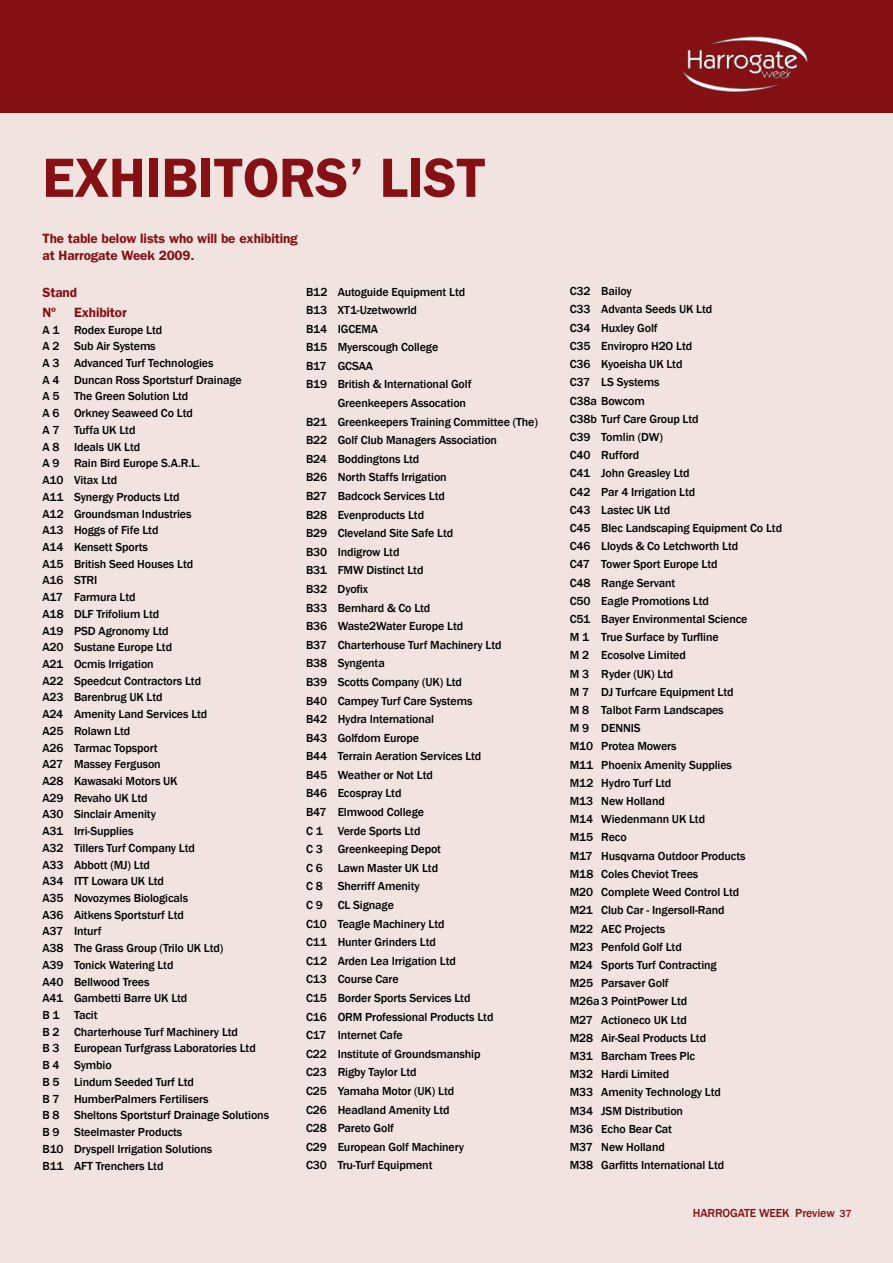
<style>
.page{position:relative;width:893px;height:1263px;background:#fff}
.page>*{position:absolute;margin:0;border:0;box-sizing:border-box;transform-origin:0 0}
.t1{font:600 55.5px "Franklin Gothic";letter-spacing:-.01em;color:#851114}
.t2{font:600 13.5px/16.5px "Franklin Gothic";letter-spacing:-.01em;color:#851114}
.t3{font:500 12px/16.6px "Franklin Gothic";letter-spacing:-.01em;color:#000}
.t4{font:500 12px "Franklin Gothic";letter-spacing:-.01em;color:#851114}
.s1{font-size:10.5px}
</style>
<div class="page">
<div style="left:0;top:113px;width:893px;height:1150px;background:#f1e4e0"></div>
<div style="left:0;top:0;width:893px;height:113px;background:#851114"></div>
<img style="left:683px;top:36px;width:125px;height:57px">
<h1 class="t1" style="left:43px;top:145px;width:445px">EXHIBITORS’ LIST</h1>
<p class="t2" style="left:43px;top:230px;width:257px">The table below lists who will be exhibiting at Harrogate Week 2009.</p>
<p class="t2" style="left:43px;top:283px;width:36px;line-height:19.6px">Stand<br>Nº</p>
<p class="t2" style="left:74px;top:304px;width:54px">Exhibitor</p>
<p class="t3" style="left:43px;top:321px;width:228px">A 1 Rodex Europe Ltd<br>A 2 Sub Air Systems<br>A 3 Advanced Turf Technologies<br>A 4 Duncan Ross Sportsturf Drainage<br>A 5 The Green Solution Ltd<br>A 6 Orkney Seaweed Co Ltd<br>A 7 Tuffa UK Ltd<br>A 8 Ideals UK Ltd<br>A 9 Rain Bird Europe S.A.R.L.<br>A10 Vitax Ltd<br>A11 Synergy Products Ltd<br>A12 Groundsman Industries<br>A13 Hoggs of Fife Ltd<br>A14 Kensett Sports<br>A15 British Seed Houses Ltd<br>A16 STRI<br>A17 Farmura Ltd<br>A18 DLF Trifolium Ltd<br>A19 PSD Agronomy Ltd<br>A20 Sustane Europe Ltd<br>A21 Ocmis Irrigation<br>A22 Speedcut Contractors Ltd<br>A23 Barenbrug UK Ltd<br>A24 Amenity Land Services Ltd<br>A25 Rolawn Ltd<br>A26 Tarmac Topsport<br>A27 Massey Ferguson<br>A28 Kawasaki Motors UK<br>A29 Revaho UK Ltd<br>A30 Sinclair Amenity<br>A31 Irri-Supplies<br>A32 Tillers Turf Company Ltd<br>A33 Abbott (MJ) Ltd<br>A34 ITT Lowara UK Ltd<br>A35 Novozymes Biologicals<br>A36 Aitkens Sportsturf Ltd<br>A37 Inturf<br>A38 The Grass Group (Trilo UK Ltd)<br>A39 Tonick Watering Ltd<br>A40 Bellwood Trees<br>A41 Gambetti Barre UK Ltd<br>B 1 Tacit<br>B 2 Charterhouse Turf Machinery Ltd<br>B 3 European Turfgrass Laboratories Ltd<br>B 4 Symbio<br>B 5 Lindum Seeded Turf Ltd<br>B 7 HumberPalmers Fertilisers<br>B 8 Sheltons Sportsturf Drainage Solutions<br>B 9 Steelmaster Products<br>B10 Dryspell Irrigation Solutions<br>B11 AFT Trenchers Ltd</p>
<p class="t3" style="left:306px;top:283px;width:161px">B12 Autoguide Equipment Ltd</p>
<p class="t3" style="left:306px;top:302px;width:112px">B13 XT1-Uzetwowrld</p>
<p class="t3" style="left:306px;top:320px;width:74px">B14 IGCEMA</p>
<p class="t3" style="left:306px;top:339px;width:134px">B15 Myerscough College</p>
<p class="t3" style="left:306px;top:358px;width:68px">B17 GCSAA</p>
<p class="t3" style="left:306px;top:376px;width:167px">B19 British &amp; International Golf</p>
<p class="t3" style="left:338px;top:395px;width:130px">Greenkeepers Assocation</p>
<p class="t3" style="left:306px;top:413px;width:233px">B21 Greenkeepers Training Committee (The)</p>
<p class="t3" style="left:306px;top:432px;width:192px">B22 Golf Club Managers Association</p>
<p class="t3" style="left:306px;top:451px;width:115px">B24 Boddingtons Ltd</p>
<p class="t3" style="left:306px;top:469px;width:142px">B26 North Staffs Irrigation</p>
<p class="t3" style="left:306px;top:488px;width:140px">B27 Badcock Services Ltd</p>
<p class="t3" style="left:306px;top:506px;width:120px">B28 Evenproducts Ltd</p>
<p class="t3" style="left:306px;top:525px;width:149px">B29 Cleveland Site Safe Ltd</p>
<p class="t3" style="left:306px;top:544px;width:95px">B30 Indigrow Ltd</p>
<p class="t3" style="left:306px;top:562px;width:119px">B31 FMW Distinct Ltd</p>
<p class="t3" style="left:306px;top:581px;width:64px">B32 Dyofix</p>
<p class="t3" style="left:306px;top:599px;width:126px">B33 Bernhard &amp; Co Ltd</p>
<p class="t3" style="left:306px;top:618px;width:159px">B36 Waste2Water Europe Ltd</p>
<p class="t3" style="left:306px;top:636px;width:197px">B37 Charterhouse Turf Machinery Ltd</p>
<p class="t3" style="left:306px;top:655px;width:80px">B38 Syngenta</p>
<p class="t3" style="left:306px;top:674px;width:157px">B39 Scotts Company (UK) Ltd</p>
<p class="t3" style="left:306px;top:692px;width:168px">B40 Campey Turf Care Systems</p>
<p class="t3" style="left:306px;top:711px;width:129px">B42 Hydra International</p>
<p class="t3" style="left:306px;top:729px;width:114px">B43 Golfdom Europe</p>
<p class="t3" style="left:306px;top:748px;width:177px">B44 Terrain Aeration Services Ltd</p>
<p class="t3" style="left:306px;top:767px;width:128px">B45 Weather or Not Ltd</p>
<p class="t3" style="left:306px;top:785px;width:97px">B46 Ecospray Ltd</p>
<p class="t3" style="left:306px;top:804px;width:119px">B47 Elmwood College</p>
<p class="t3" style="left:306px;top:822px;width:116px">C 1 Verde Sports Ltd</p>
<p class="t3" style="left:306px;top:841px;width:136px">C 3 Greenkeeping Depot</p>
<p class="t3" style="left:306px;top:860px;width:134px">C 6 Lawn Master UK Ltd</p>
<p class="t3" style="left:306px;top:878px;width:115px">C 8 Sherriff Amenity</p>
<p class="t3" style="left:306px;top:897px;width:89px">C 9 CL Signage</p>
<p class="t3" style="left:306px;top:915px;width:140px">C10 Teagle Machinery Ltd</p>
<p class="t3" style="left:306px;top:934px;width:131px">C11 Hunter Grinders Ltd</p>
<p class="t3" style="left:306px;top:952px;width:151px">C12 Arden Lea Irrigation Ltd</p>
<p class="t3" style="left:306px;top:971px;width:94px">C13 Course Care</p>
<p class="t3" style="left:306px;top:990px;width:166px">C15 Border Sports Services Ltd</p>
<p class="t3" style="left:306px;top:1008px;width:189px">C16 ORM Professional Products Ltd</p>
<p class="t3" style="left:306px;top:1027px;width:98px">C17 Internet Cafe</p>
<p class="t3" style="left:306px;top:1045px;width:176px">C22 Institute of Groundsmanship</p>
<p class="t3" style="left:306px;top:1064px;width:112px">C23 Rigby Taylor Ltd</p>
<p class="t3" style="left:306px;top:1083px;width:150px">C25 Yamaha Motor (UK) Ltd</p>
<p class="t3" style="left:306px;top:1101px;width:145px">C26 Headland Amenity Ltd</p>
<p class="t3" style="left:306px;top:1120px;width:89px">C28 Pareto Golf</p>
<p class="t3" style="left:306px;top:1138px;width:160px">C29 European Golf Machinery</p>
<p class="t3" style="left:306px;top:1157px;width:128px">C30 Tru-Turf Equipment</p>
<p class="t3" style="left:570px;top:282px;width:214px;line-height:18.1px">C32 Bailoy<br>C33 Advanta Seeds UK Ltd<br>C34 Huxley Golf<br>C35 Enviropro H2O Ltd<br>C36 Kyoeisha UK Ltd<br>C37 LS Systems<br>C38a Bowcom<br>C38b Turf Care Group Ltd<br>C39 Tomlin (DW)<br>C40 Rufford<br>C41 John Greasley Ltd<br>C42 Par 4 Irrigation Ltd<br>C43 Lastec UK Ltd<br>C45 Blec Landscaping Equipment Co Ltd<br>C46 Lloyds &amp; Co Letchworth Ltd<br>C47 Tower Sport Europe Ltd<br>C48 Range Servant<br>C50 Eagle Promotions Ltd<br>C51 Bayer Environmental Science<br>M 1 True Surface by Turfline<br>M 2 Ecosolve Limited<br>M 3 Ryder (UK) Ltd<br>M 7 DJ Turfcare Equipment Ltd<br>M 8 Talbot Farm Landscapes<br>M 9 DENNIS<br>M10 Protea Mowers<br>M11 Phoenix Amenity Supplies<br>M12 Hydro Turf Ltd<br>M13 New Holland<br>M14 Wiedenmann UK Ltd<br>M15 Reco<br>M17 Husqvarna Outdoor Products<br>M18 Coles Cheviot Trees<br>M20 Complete Weed Control Ltd<br>M21 Club Car - Ingersoll-Rand<br>M22 AEC Projects<br>M23 Penfold Golf Ltd<br>M24 Sports Turf Contracting<br>M25 Parsaver Golf<br>M26a3 PointPower Ltd<br>M27 Actioneco UK Ltd<br>M28 Air-Seal Products Ltd<br>M31 Barcham Trees Plc<br>M32 Hardi Limited<br>M33 Amenity Technology Ltd<br>M34 JSM Distribution<br>M36 Echo Bear Cat<br>M37 New Holland<br>M38 Garfitts International Ltd</p>
<p class="t4" style="left:693px;top:1205px;width:160px">HARROGATE WEEK Preview <span class="s1">37</span></p>
</div>
